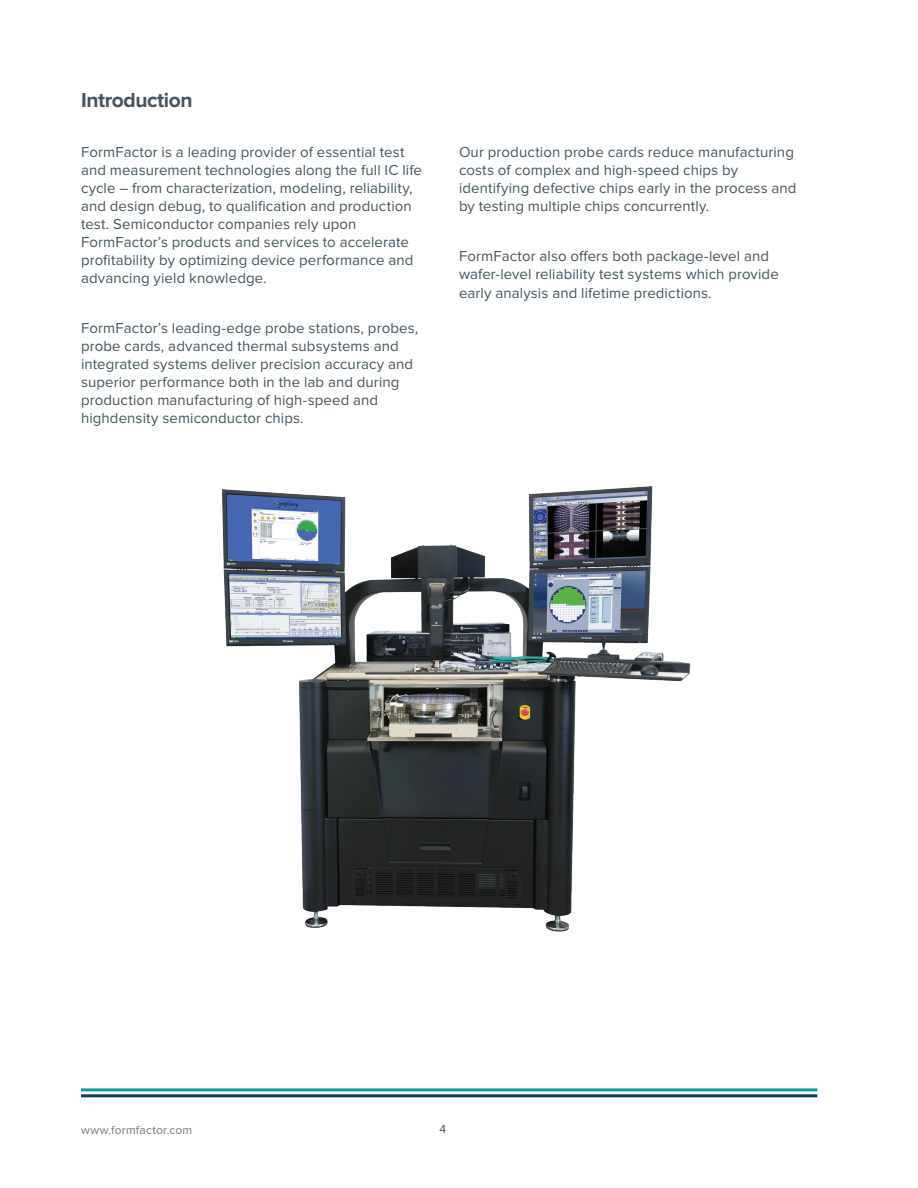
<style>
.page{position:relative;width:918px;height:1188px;background:#fff}
.page>*{position:absolute;margin:0;border:0;box-sizing:border-box;transform-origin:0 0}
.t1{font:700 21px "Proxima Nova";letter-spacing:-.02em;color:#45555f}
.t2{font:15px/18px "Proxima Nova";letter-spacing:.005em;color:#45555f}
.t3{font:12px "Proxima Nova";letter-spacing:.015em;color:#757679}
.t4{font:12px "Proxima Nova";color:#45555f}
</style>
<div class="page">
<hr style="left:81px;top:1088px;width:736px;height:3px;background:#00a0b0">
<hr style="left:81px;top:1094px;width:736px;height:3px;background:#0c3b62">
<img style="left:222px;top:486px;width:469px;height:446px">
<h1 class="t1" style="left:81px;top:91px;width:113px">Introduction</h1>
<p class="t2" style="left:81px;top:144px;width:343px">FormFactor is a leading provider of essential test and measurement technologies along the full IC life cycle – from characterization, modeling, reliability, and design debug, to qualification and production test. Semiconductor companies rely upon FormFactor’s products and services to accelerate profitability by optimizing device performance and advancing yield knowledge.</p>
<p class="t2" style="left:81px;top:319px;width:339px">FormFactor’s leading-edge probe stations, probes, probe cards, advanced thermal subsystems and integrated systems deliver precision accuracy and superior performance both in the lab and during production manufacturing of high-speed and highdensity semiconductor chips.</p>
<p class="t2" style="left:459px;top:144px;width:339px">Our production probe cards reduce manufacturing costs of complex and high-speed chips by identifying defective chips early in the process and by testing multiple chips concurrently.</p>
<p class="t2" style="left:459px;top:247px;width:321px">FormFactor also offers both package-level and wafer-level reliability test systems which provide</p>
<p class="t2" style="left:459px;top:285px;width:254px">early analysis and lifetime predictions.</p>
<p class="t3" style="left:81px;top:1124px;width:113px">www.formfactor.com</p>
<p class="t4" style="left:440px;top:1123px;width:8px">4</p>
</div>
